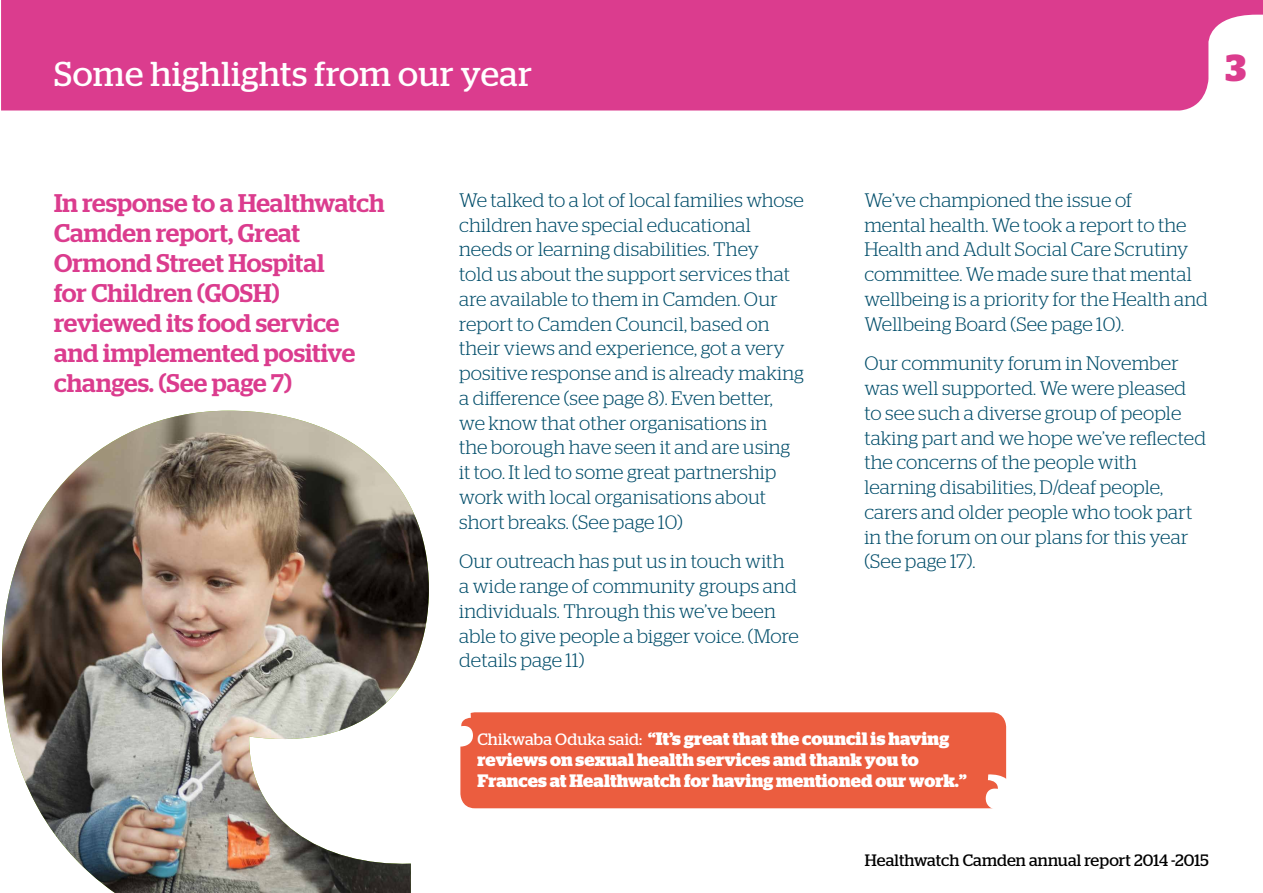
<style>
.page{position:relative;width:1263px;height:893px;background:#fff}
.page>*{position:absolute;margin:0;border:0;box-sizing:border-box;transform-origin:0 0}
.t1{font:700 37.5px "Stag";color:#db3c8e}
.t2{font:34.5px "Stag";letter-spacing:.02em;color:#fff}
.t3{font:500 25.5px/30px "Stag";letter-spacing:.005em;color:#db3c8e}
.t4{font:300 19.5px/24.8px "Stag";letter-spacing:.01em;color:#004d6a}
.t5{font:700 18px/21.1px "Stag";letter-spacing:.005em;color:#fff}
.t6{font:16.5px "Stag";letter-spacing:.01em;color:#000}
.s1{font-weight:400;font-size:16.5px}
</style>
<div class="page">
<div style="left:1px;top:0;width:1262px;height:111px;background:#db3c8e"></div>
<img style="left:1px;top:411px;width:428px;height:482px">
<div style="left:460px;top:712px;width:546px;height:96px;background:#eb5d3f;border-radius:15px"></div>
<svg style="left:985px;top:774px;width:22px;height:35px"></svg>
<svg style="left:460px;top:712px;width:13px;height:35px"></svg>
<h2 class="t2" style="left:54px;top:54px;width:479px">Some highlights from our year</h2>
<h1 class="t1" style="left:1226px;top:46px;width:22px">3</h1>
<h3 class="t3" style="left:54px;top:188px;width:332px">In response to a Healthwatch<br>Camden report, Great<br>Ormond Street Hospital<br>for Children (GOSH) reviewed its food service and implemented positive changes. (See page 7)</h3>
<p class="t4" style="left:459px;top:187px;width:346px">We talked to a lot of local families whose children have special educational needs or learning disabilities. They<br>told us about the support services that are available to them in Camden. Our report to Camden Council, based on their views and experience, got a very positive response and is already making a difference (see page 8). Even better,<br>we know that other organisations in<br>the borough have seen it and are using it too. It led to some great partnership work with local organisations about short breaks. (See page 10)</p>
<p class="t4" style="left:459px;top:549px;width:341px">Our outreach has put us in touch with a wide range of community groups and individuals. Through this we’ve been able to give people a bigger voice. (More details page 11)</p>
<p class="t4" style="left:864px;top:187px;width:345px">We’ve championed the issue of<br>mental health. We took a report to the Health and Adult Social Care Scrutiny committee. We made sure that mental wellbeing is a priority for the Health and Wellbeing Board (See page 10).</p>
<p class="t4" style="left:864px;top:351px;width:343px">Our community forum in November was well supported. We were pleased to see such a diverse group of people taking part and we hope we’ve reflected the concerns of the people with learning disabilities, D/deaf people, carers and older people who took part in the forum on our plans for this year (See page 17).</p>
<p class="t5" style="left:477px;top:728px;width:491px"><span class="s1">Chikwaba Oduka said:</span> “It’s great that the council is having reviews on sexual health services and thank you to<br>Frances at Healthwatch for having mentioned our work.”</p>
<p class="t6" style="left:865px;top:850px;width:346px">Healthwatch Camden annual report 2014 -2015</p>
</div>
